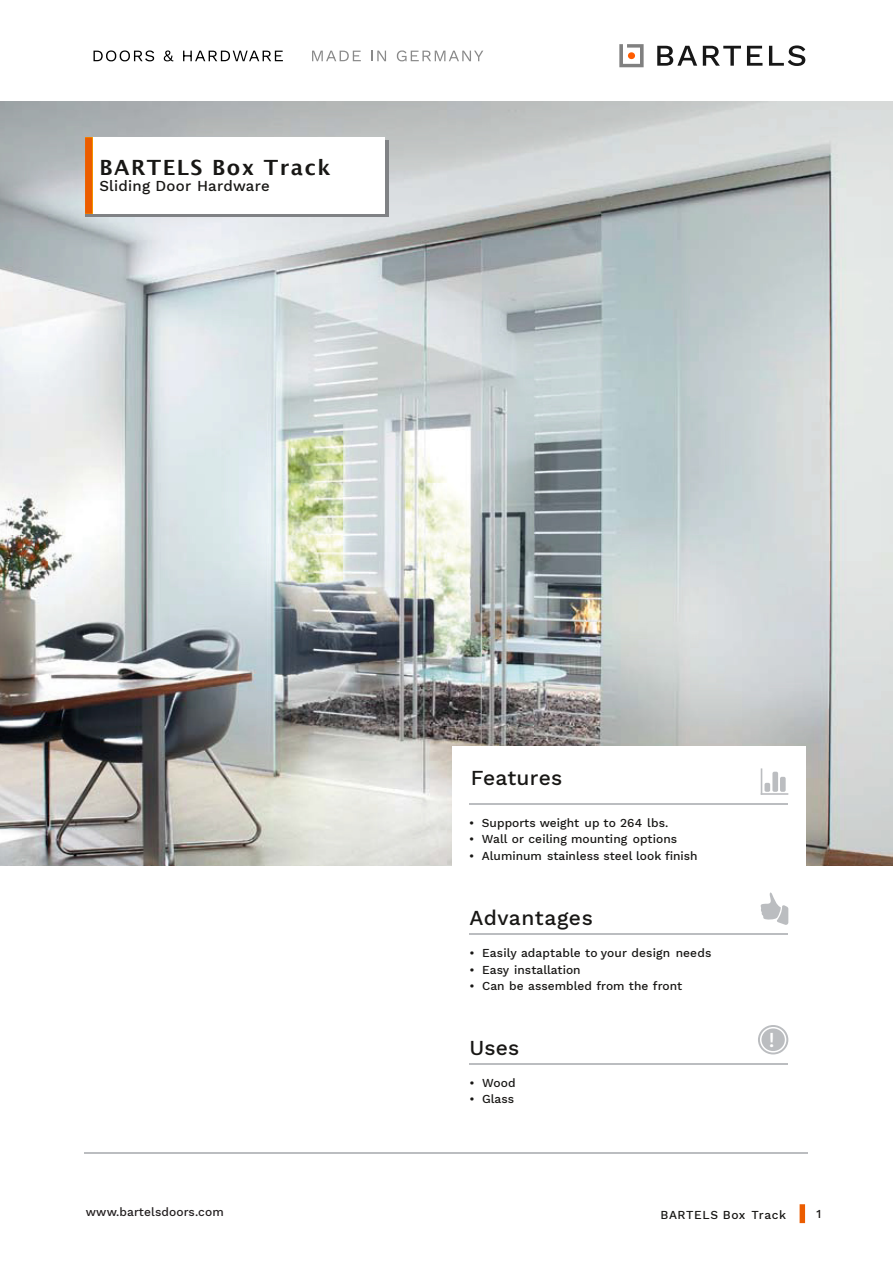
<style>
.page{position:relative;width:893px;height:1263px;background:#fff}
.page>*{position:absolute;margin:0;border:0;box-sizing:border-box;transform-origin:0 0}
.t1{font:500 21px "Work Sans";letter-spacing:.015em;color:#181715}
.t2{font:700 21px "Lucida Grande";letter-spacing:.07em;color:#181715}
.t3{font:500 21px "Work Sans";color:#fff}
.t4{font:500 15px "Work Sans";letter-spacing:.015em;color:#181715}
.t5{font:500 12px "Work Sans";letter-spacing:.005em;color:#181715}
.t6{font:500 12px "Work Sans";letter-spacing:.01em;color:#231f20}
.t7{font:500 12px "Work Sans";letter-spacing:.055em;color:#181715}
</style>
<div class="page">
<img style="left:0;top:102px;width:893px;height:763px">
<hr style="left:85px;top:1152px;width:723px;height:1px;background:#bbbdc0">
<div style="left:85px;top:140px;width:303px;height:77px;background:#808285"></div>
<div style="left:85px;top:137px;width:300px;height:77px;background:#fff"></div>
<div style="left:452px;top:746px;width:353px;height:398px;background:#fff"></div>
<hr style="left:469px;top:803px;width:319px;height:2px;background:#bbbdc0">
<hr style="left:469px;top:933px;width:319px;height:2px;background:#bbbdc0">
<hr style="left:469px;top:1063px;width:319px;height:1px;background:#bbbdc0">
<div style="left:780px;top:777px;width:5px;height:15px;background:#bbbdc0;border-radius:2px"></div>
<div style="left:764px;top:783px;width:6px;height:9px;background:#bbbdc0;border-radius:2px"></div>
<div style="left:772px;top:772px;width:6px;height:20px;background:#bbbdc0;border-radius:2px"></div>
<hr style="left:760px;top:793px;width:28px;height:2px;background:#bbbdc0">
<hr style="left:760px;top:768px;width:2px;height:27px;background:#bbbdc0">
<svg style="left:760px;top:892px;width:28px;height:33px"></svg>
<svg style="left:758px;top:1025px;width:30px;height:29px"></svg>
<div style="left:85px;top:137px;width:8px;height:77px;background:#eb5c00"></div>
<div style="left:799px;top:1204px;width:6px;height:19px;background:#eb5c00"></div>
<svg style="left:93px;top:50px;width:61px;height:11px"></svg>
<svg style="left:164px;top:50px;width:9px;height:11px"></svg>
<svg style="left:183px;top:51px;width:100px;height:10px"></svg>
<svg style="left:312px;top:51px;width:49px;height:10px"></svg>
<svg style="left:371px;top:51px;width:15px;height:10px"></svg>
<svg style="left:397px;top:50px;width:86px;height:11px"></svg>
<svg style="left:657px;top:46px;width:40px;height:20px"></svg>
<svg style="left:703px;top:46px;width:38px;height:20px"></svg>
<svg style="left:747px;top:46px;width:15px;height:20px"></svg>
<svg style="left:769px;top:45px;width:36px;height:21px"></svg>
<svg style="left:619px;top:44px;width:24px;height:23px"></svg>
<h1 class="t2" style="left:99px;top:159px;width:233px">BARTELS Box Track</h1>
<p class="t4" style="left:99px;top:177px;width:172px">Sliding Door Hardware</p>
<h1 class="t1" style="left:471px;top:766px;width:93px">Features</h1>
<p class="t5" style="left:469px;top:816px;width:201px">• Supports weight up to 264 lbs.</p>
<p class="t5" style="left:469px;top:832px;width:210px">• Wall or ceiling mounting options</p>
<p class="t5" style="left:469px;top:848px;width:230px">• Aluminum stainless steel look finish</p>
<h1 class="t1" style="left:469px;top:905px;width:125px">Advantages</h1>
<p class="t5" style="left:469px;top:946px;width:243px">• Easily adaptable to your design needs</p>
<p class="t5" style="left:469px;top:962px;width:113px">• Easy installation</p>
<p class="t5" style="left:469px;top:978px;width:214px">• Can be assembled from the front</p>
<h1 class="t1" style="left:469px;top:1035px;width:51px">Uses</h1>
<p class="t5" style="left:469px;top:1076px;width:48px">• Wood</p>
<p class="t5" style="left:469px;top:1092px;width:46px">• Glass</p>
<h1 class="t3" style="left:769px;top:1027px;width:7px">!</h1>
<p class="t6" style="left:86px;top:1205px;width:139px">www.bartelsdoors.com</p>
<p class="t7" style="left:660px;top:1207px;width:127px">BARTELS Box Track</p>
<p class="t5" style="left:816px;top:1207px;width:6px">1</p>
</div>
